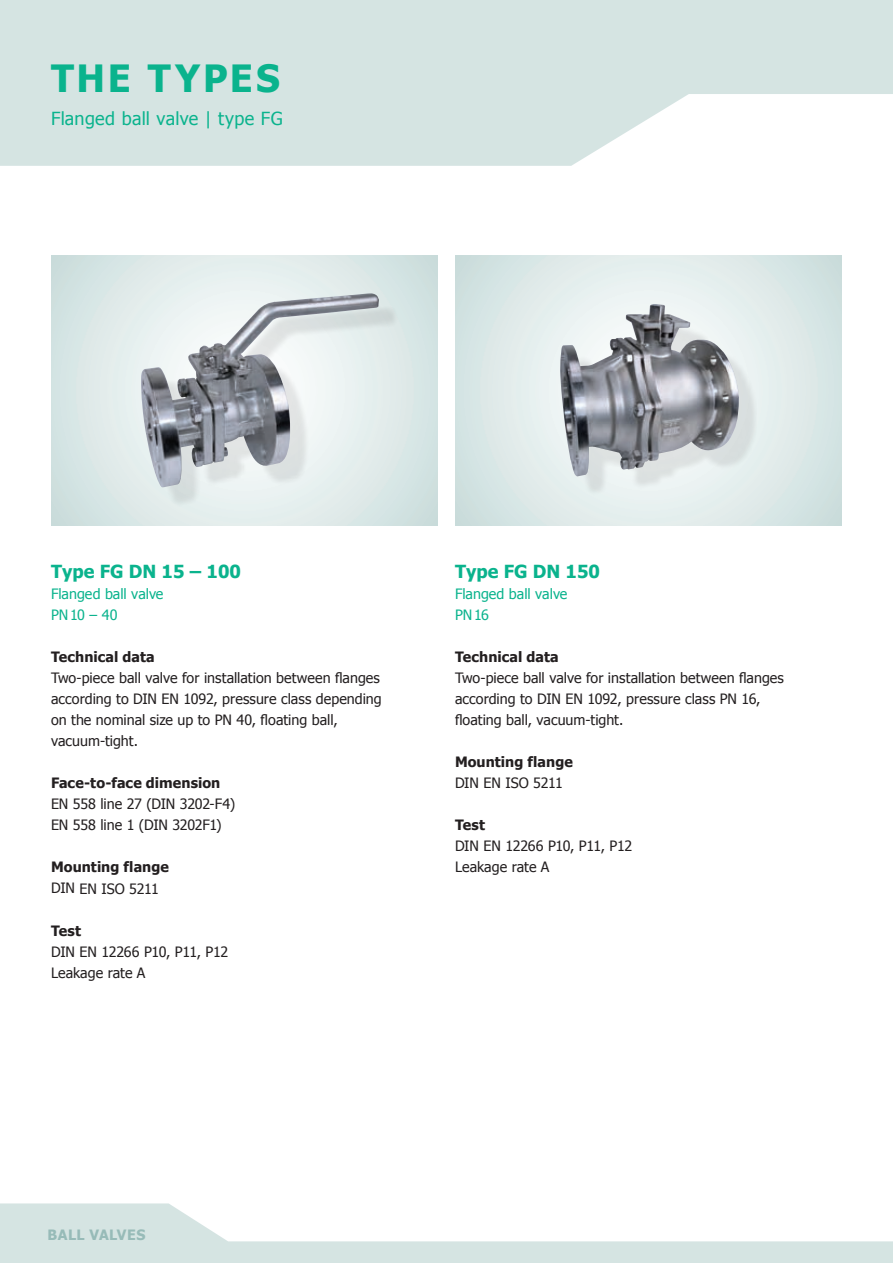
<style>
.page{position:relative;width:893px;height:1263px;background:#fff}
.page>*{position:absolute;margin:0;border:0;box-sizing:border-box;transform-origin:0 0}
.t1{font:700 37.5px "Tahoma";letter-spacing:.075em;color:#0ab38d}
.t2{font:700 18px "Tahoma";color:#0ab38d}
.t3{font:18px "Tahoma";letter-spacing:.015em;color:#0ab38d}
.t4{font:14.25px/21px "Tahoma";color:#231f20}
.t5{font:700 14.25px "Tahoma";letter-spacing:.005em;color:#231f20}
.t6{font:14.25px/21px "Tahoma";color:#0ab38d}
.t7{font:700 14.25px "Tahoma";letter-spacing:.03em;color:#97bbb8}
</style>
<div class="page">
<svg style="left:51px;top:255px;width:387px;height:270px"></svg>
<div style="left:151px;top:304px;width:247px;height:203px;background:#231f20;opacity:.1"></div>
<img style="left:140px;top:293px;width:239px;height:194px">
<svg style="left:455px;top:255px;width:387px;height:270px"></svg>
<div style="left:570px;top:314px;width:189px;height:182px;background:#231f20;opacity:.1"></div>
<img style="left:559px;top:304px;width:180px;height:172px">
<svg style="left:0;top:1203px;width:893px;height:60px"></svg>
<svg style="left:0;top:0;width:893px;height:166px;fill:#d5e4e2"></svg>
<h1 class="t1" style="left:51px;top:53px;width:230px">THE TYPES</h1>
<p class="t3" style="left:51px;top:107px;width:233px">Flanged ball valve | type FG</p>
<p class="t2" style="left:51px;top:559px;width:191px">Type FG DN 15 – 100</p>
<p class="t6" style="left:51px;top:583px;width:114px">Flanged ball valve<br>PN10 – 40</p>
<p class="t5" style="left:51px;top:647px;width:105px">Technical data</p>
<p class="t4" style="left:51px;top:667px;width:332px">Two-piece ball valve for installation between flanges according to DIN EN 1092, pressure class depending on the nominal size up to PN 40, floating ball, vacuum-tight.</p>
<p class="t5" style="left:51px;top:773px;width:171px">Face-to-face dimension</p>
<p class="t4" style="left:51px;top:793px;width:186px">EN 558 line 27 (DIN 3202-F4)<br>EN 558 line 1 (DIN 3202F1)</p>
<p class="t5" style="left:51px;top:857px;width:119px">Mounting flange</p>
<p class="t4" style="left:51px;top:877px;width:109px">DIN EN ISO 5211</p>
<p class="t5" style="left:51px;top:920px;width:31px">Test</p>
<p class="t4" style="left:51px;top:940px;width:179px">DIN EN 12266 P10, P11, P12<br>Leakage rate A</p>
<p class="t2" style="left:455px;top:559px;width:146px">Type FG DN 150</p>
<p class="t6" style="left:455px;top:583px;width:114px">Flanged ball valve<br>PN16</p>
<p class="t5" style="left:455px;top:647px;width:105px">Technical data</p>
<p class="t4" style="left:455px;top:667px;width:330px">Two-piece ball valve for installation between flanges according to DIN EN 1092, pressure class PN 16, floating ball, vacuum-tight.</p>
<p class="t5" style="left:455px;top:752px;width:119px">Mounting flange</p>
<p class="t4" style="left:455px;top:772px;width:109px">DIN EN ISO 5211</p>
<p class="t5" style="left:455px;top:815px;width:31px">Test</p>
<p class="t4" style="left:455px;top:835px;width:179px">DIN EN 12266 P10, P11, P12<br>Leakage rate A</p>
<p class="t7" style="left:48px;top:1224px;width:99px">BALL VALVES</p>
</div>
